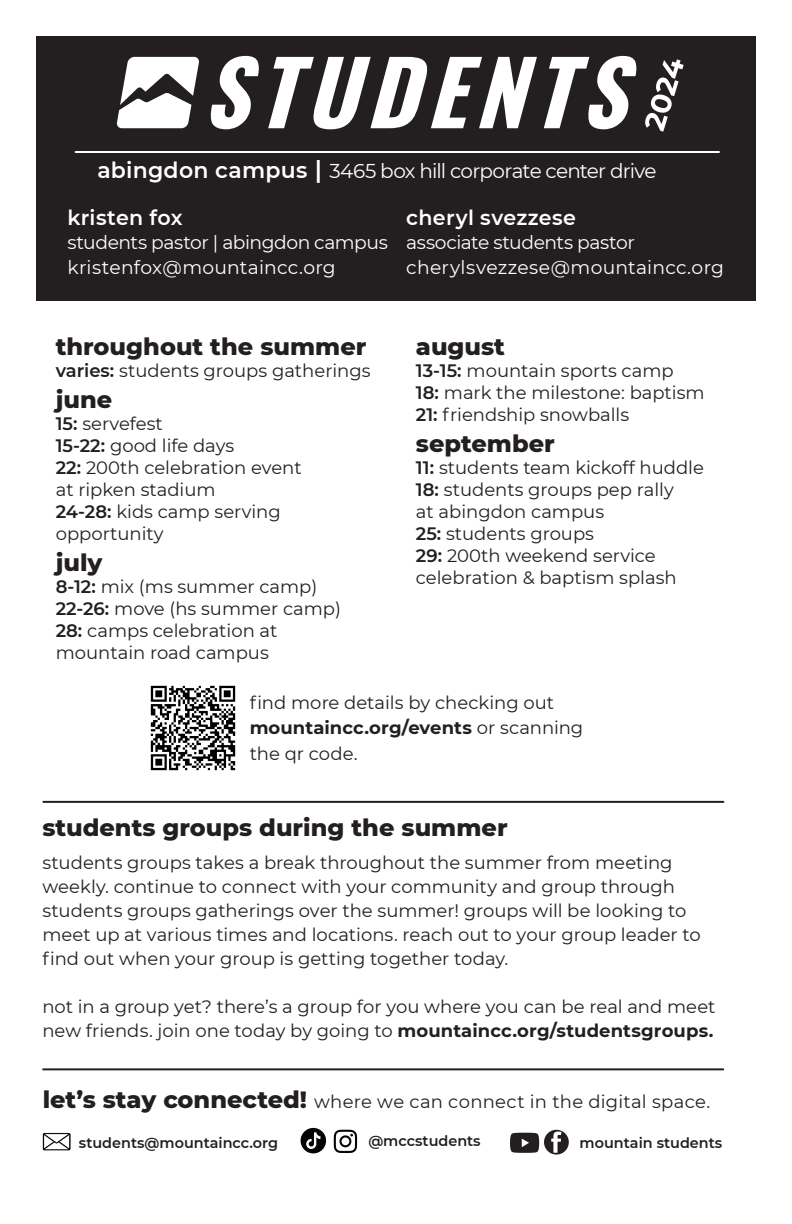
<style>
.page{position:relative;width:792px;height:1224px;background:#fff}
.page>*{position:absolute;margin:0;border:0;box-sizing:border-box;transform-origin:0 0}
.Header_Back{font:800 24px "Montserrat";color:#231f20}
.Body{font:800 24px "Montserrat";color:#231f20}
.Body-2{font:600 20.6px "Montserrat";letter-spacing:.015em;color:#fff}
.Body-3{font:20px "Montserrat";letter-spacing:-.04em;color:#fff}
.Body-4{font:18.8px "Montserrat";color:#fff}
.Body-5{font:18.8px "Montserrat";letter-spacing:-.025em;color:#fff}
.Body-6{font:18.8px "Montserrat";letter-spacing:-.02em;color:#fff}
.Body_Back{font:18px/24px "Montserrat";color:#231f20}
.Body-7{font:18px/22px "Montserrat";color:#231f20}
.Header_Back-2{font:18px "Montserrat";letter-spacing:.015em;color:#231f20}
.Body_Back-2{font:700 18px/25.2px "Montserrat";letter-spacing:.005em;color:#231f20}
.t1{font:600 14.4px "Montserrat";color:#231f20}
.s1{font-weight:600;font-size:22px}
.s2{font-weight:600;font-size:24px}
.s3{font-weight:600}
.s4{font-weight:400}
.s5{font-weight:700}
.s6{font-weight:800;font-size:24px}
</style>
<div class="page">
<div style="left:36px;top:36px;width:720px;height:265px;background:#231f20"></div>
<hr style="left:76px;top:151px;width:643px;height:2px;background:#fff">
<svg style="left:210px;top:56px;width:49px;height:74px"></svg>
<svg style="left:268px;top:57px;width:269px;height:73px"></svg>
<svg style="left:544px;top:56px;width:92px;height:74px"></svg>
<svg style="left:117px;top:57px;width:82px;height:72px"></svg>
<svg style="left:645px;top:59px;width:39px;height:73px"></svg>
<hr style="left:43px;top:1068px;width:680px;height:2px;background:#231f20">
<img style="left:43px;top:1132px;width:27px;height:19px">
<svg style="left:334px;top:1130px;width:23px;height:23px"></svg>
<svg style="left:301px;top:1128px;width:25px;height:25px"></svg>
<svg style="left:510px;top:1130px;width:59px;height:25px"></svg>
<img style="left:150px;top:685px;width:86px;height:86px">
<hr style="left:43px;top:801px;width:680px;height:2px;background:#231f20">
<p class="Body-3" style="left:97px;top:157px;width:561px"><span class="s1">abingdon campus</span> <span class="s2">|</span> 3465 box hill corporate center drive</p>
<p class="Body-2" style="left:67px;top:203px;width:117px">kristen fox</p>
<p class="Body-5" style="left:67px;top:230px;width:322px">students pastor | abingdon campus</p>
<p class="Body-4" style="left:67px;top:254px;width:270px">kristenfox@mountaincc.org</p>
<p class="Body-2" style="left:406px;top:203px;width:171px">cheryl svezzese</p>
<p class="Body-6" style="left:406px;top:230px;width:230px">associate students pastor</p>
<p class="Body-4" style="left:406px;top:254px;width:319px">cherylsvezzese@mountaincc.org</p>
<p class="Header_Back" style="left:56px;top:329px;width:312px">throughout the summer</p>
<p class="Body_Back" style="left:56px;top:358px;width:316px"><span class="s3">varies:</span> students groups gatherings</p>
<p class="Header_Back" style="left:56px;top:382px;width:58px">june</p>
<p class="Body-7" style="left:56px;top:412px;width:109px"><span class="s3">15:</span> servefest</p>
<p class="Body-7" style="left:56px;top:434px;width:180px"><span class="s3">15-22:</span> good life days</p>
<p class="Body-7" style="left:56px;top:456px;width:248px"><span class="s3">22:</span> 200th celebration event at ripken stadium</p>
<p class="Body-7" style="left:56px;top:500px;width:227px"><span class="s3">24-28:</span> kids camp serving opportunity</p>
<p class="Body" style="left:56px;top:545px;width:48px">july</p>
<p class="Body-7" style="left:56px;top:575px;width:263px"><span class="s3">8-12:</span> mix (ms summer camp)</p>
<p class="Body-7" style="left:56px;top:597px;width:287px"><span class="s3">22-26:</span> move (hs summer camp)</p>
<p class="Body-7" style="left:56px;top:619px;width:223px"><span class="s3">28:</span> camps celebration at mountain road campus</p>
<p class="Body" style="left:416px;top:329px;width:91px">august</p>
<p class="Body-7" style="left:416px;top:359px;width:259px"><span class="s3">13-15:</span> mountain sports camp</p>
<p class="Body-7" style="left:416px;top:381px;width:290px"><span class="s3">18:</span> mark the milestone: baptism</p>
<p class="Body-7" style="left:416px;top:403px;width:215px"><span class="s3">21:</span> friendship snowballs</p>
<p class="Header_Back" style="left:416px;top:426px;width:140px">september</p>
<p class="Body-7" style="left:416px;top:456px;width:289px"><span class="s3">11:</span> students team kickoff huddle</p>
<p class="Body-7" style="left:416px;top:478px;width:259px"><span class="s3">18:</span> students groups pep rally at abingdon campus</p>
<p class="Body-7" style="left:416px;top:522px;width:180px"><span class="s3">25:</span> students groups</p>
<p class="Body-7" style="left:416px;top:544px;width:262px"><span class="s3">29:</span> 200th weekend service celebration &amp; baptism splash</p>
<p class="Body_Back" style="left:250px;top:690px;width:306px">find more details by checking out</p>
<p class="Body_Back-2" style="left:250px;top:715px;width:335px">mountaincc.org/events <span class="s4">or scanning the qr code.</span></p>
<p class="Header_Back" style="left:42px;top:810px;width:467px">students groups during the summer</p>
<p class="Body_Back" style="left:42px;top:850px;width:660px">students groups takes a break throughout the summer from meeting weekly. continue to connect with your community and group through students groups gatherings over the summer! groups will be looking to meet up at various times and locations. reach out to your group leader to find out when your group is getting together today.</p>
<p class="Body_Back" style="left:42px;top:994px;width:675px">not in a group yet? there’s a group for you where you can be real and meet new friends. join one today by going to <span class="s5">mountaincc.org/studentsgroups.</span></p>
<p class="Header_Back-2" style="left:43px;top:1089px;width:669px"><span class="s6">let’s stay connected!</span> where we can connect in the digital space.</p>
<p class="t1" style="left:79px;top:1133px;width:201px">students@mountaincc.org</p>
<p class="t1" style="left:368px;top:1130px;width:114px">@mccstudents</p>
<p class="t1" style="left:580px;top:1132px;width:144px">mountain students</p>
</div>
